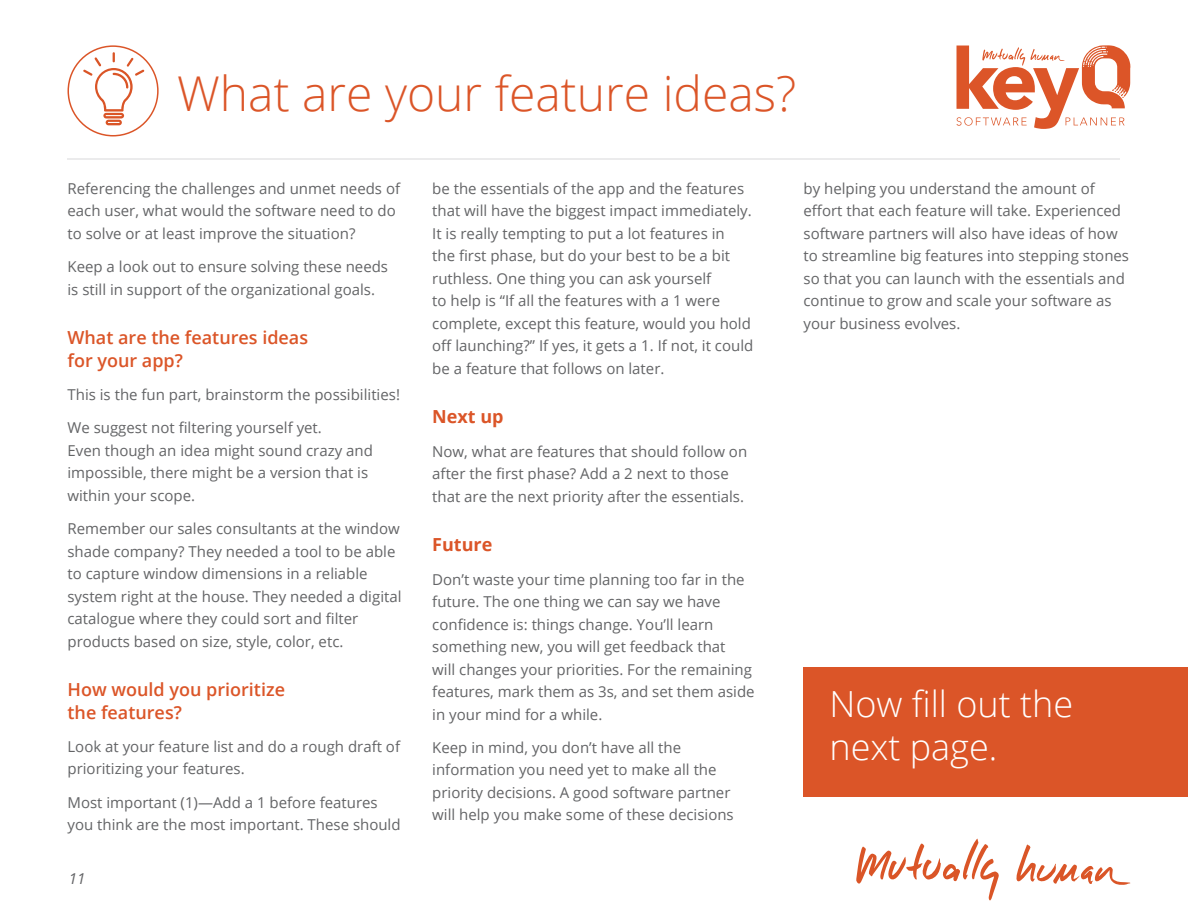
<style>
.page{position:relative;width:1188px;height:918px;background:#fff}
.page>*{position:absolute;margin:0;border:0;box-sizing:border-box;transform-origin:0 0}
.t1{font:300 48px "Open Sans";color:#db5528}
.t2{font:300 36px/43.2px "Open Sans";color:#fff}
.t3{font:600 18px/22.5px "Open Sans";color:#db5528}
.t4{font:700 18px "Open Sans";color:#db5528}
.t5{font:15px/22.5px "Open Sans";color:#636466}
.t6{font:italic 15px "Open Sans";color:#636466}
</style>
<div class="page">
<svg style="left:856px;top:838px;width:143px;height:63px"></svg>
<svg style="left:1016px;top:844px;width:114px;height:41px"></svg>
<hr style="left:68px;top:158px;width:1052px;height:2px;background:#ebebec">
<div style="left:68px;top:45px;width:91px;height:92px;border:2px solid #db5528;border-radius:50%"></div>
<svg style="left:83px;top:52px;width:61px;height:73px"></svg>
<svg style="left:956px;top:45px;width:174px;height:84px"></svg>
<div style="left:804px;top:667px;width:384px;height:129px;background:#db5528"></div>
<h1 class="t1" style="left:177px;top:61px;width:621px">What are your feature ideas?</h1>
<p class="t5" style="left:68px;top:177px;width:334px">Referencing the challenges and unmet needs of each user, what would the software need to do to solve or at least improve the situation?</p>
<p class="t5" style="left:68px;top:255px;width:322px">Keep a look out to ensure solving these needs is still in support of the organizational goals.</p>
<p class="t3" style="left:68px;top:326px;width:242px">What are the features ideas for your app?</p>
<p class="t5" style="left:68px;top:383px;width:334px">This is the fun part, brainstorm the possibilities!</p>
<p class="t5" style="left:68px;top:416px;width:307px">We suggest not filtering yourself yet.<br>Even though an idea might sound crazy and impossible, there might be a version that is within your scope.</p>
<p class="t5" style="left:68px;top:517px;width:336px">Remember our sales consultants at the window shade company? They needed a tool to be able to capture window dimensions in a reliable system right at the house. They needed a digital catalogue where they could sort and filter products based on size, style, color, etc.</p>
<p class="t3" style="left:68px;top:678px;width:219px">How would you prioritize the features?</p>
<p class="t5" style="left:68px;top:735px;width:334px">Look at your feature list and do a rough draft of prioritizing your features.</p>
<p class="t5" style="left:68px;top:791px;width:335px">Most important (1)—Add a 1 before features you think are the most important. These should</p>
<p class="t6" style="left:69px;top:868px;width:18px">11</p>
<p class="t5" style="left:432px;top:177px;width:323px">be the essentials of the app and the features that will have the biggest impact immediately.<br>It is really tempting to put a lot features in<br>the first phase, but do your best to be a bit ruthless. One thing you can ask yourself<br>to help is “If all the features with a 1 were complete, except this feature, would you hold off launching?” If yes, it gets a 1. If not, it could be a feature that follows on later.</p>
<p class="t4" style="left:432px;top:404px;width:73px">Next up</p>
<p class="t5" style="left:432px;top:440px;width:316px">Now, what are features that should follow on after the first phase? Add a 2 next to those that are the next priority after the essentials.</p>
<p class="t4" style="left:432px;top:532px;width:62px">Future</p>
<p class="t5" style="left:432px;top:568px;width:324px">Don’t waste your time planning too far in the future. The one thing we can say we have confidence is: things change. You’ll learn something new, you will get feedback that<br>will changes your priorities. For the remaining features, mark them as 3s, and set them aside in your mind for a while.</p>
<p class="t5" style="left:432px;top:736px;width:303px">Keep in mind, you don’t have all the information you need yet to make all the priority decisions. A good software partner will help you make some of these decisions</p>
<p class="t5" style="left:804px;top:177px;width:327px">by helping you understand the amount of effort that each feature will take. Experienced software partners will also have ideas of how to streamline big features into stepping stones so that you can launch with the essentials and continue to grow and scale your software as your business evolves.</p>
<h2 class="t2" style="left:829px;top:681px;width:245px">Now fill out the next page.</h2>
</div>
